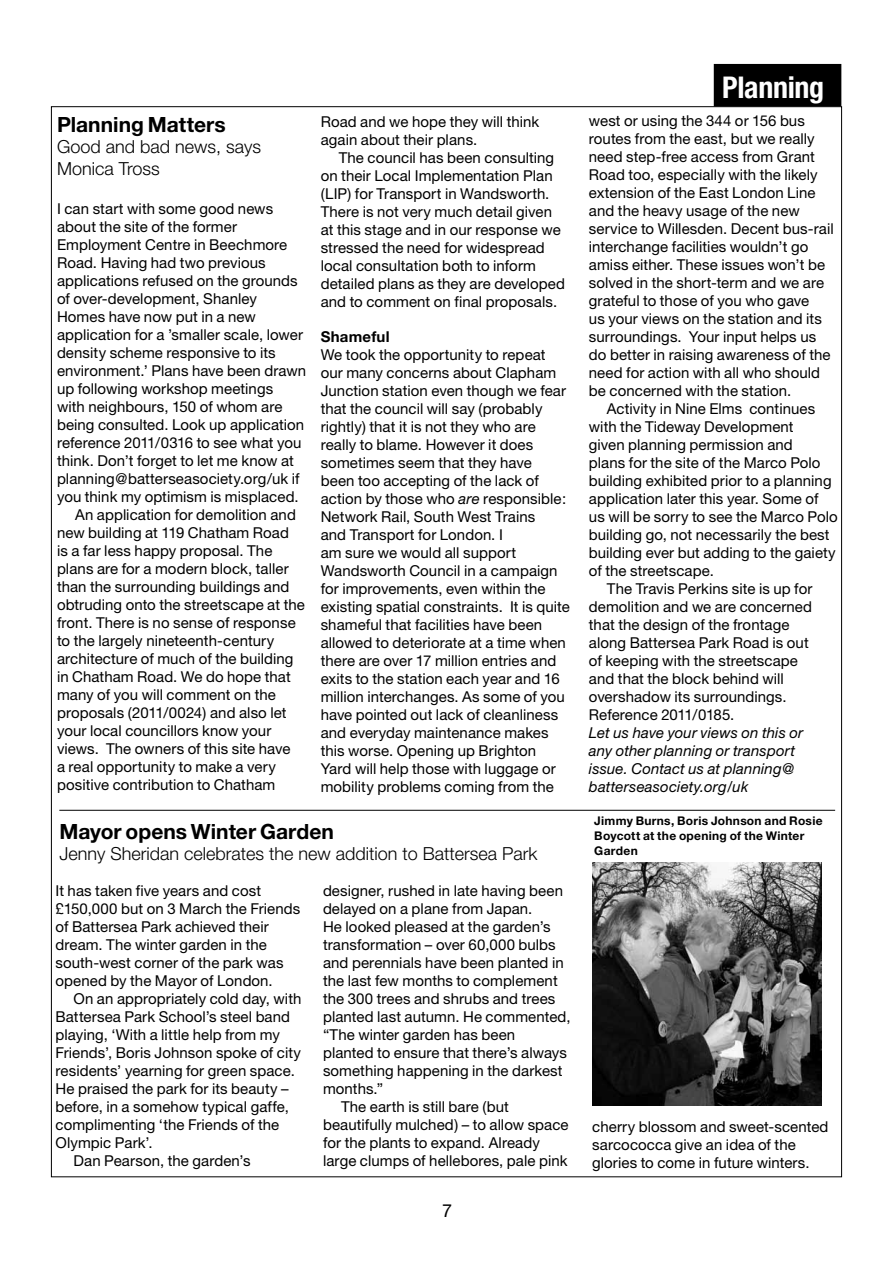
<style>
.page{position:relative;width:893px;height:1263px;background:#fff}
.page>*{position:absolute;margin:0;border:0;box-sizing:border-box;transform-origin:0 0}
.t1{font:700 condensed 30px "Helvetica Neue";letter-spacing:-.01em;color:#fff}
.t2{font:700 21px "Helvetica Neue";color:#000}
.t3{font:300 18px/21.6px "Helvetica Neue";color:#000}
.t4{font:18px "Helvetica Neue";color:#000}
.t5{font:15px/18px "Helvetica Neue";letter-spacing:.005em;color:#000}
.t6{font:italic 15px/18px "Helvetica Neue";letter-spacing:.01em;color:#000}
.t7{font:700 15px "Helvetica Neue";letter-spacing:.015em;color:#000}
.t8{font:700 12px/15px "Helvetica Neue";letter-spacing:.025em;color:#000}
.s1{font-style:italic}
</style>
<div class="page">
<div style="left:714px;top:64px;width:127px;height:42px;background:#000"></div>
<hr style="left:59px;top:810px;width:776px;height:1px;background:#000">
<img style="left:592px;top:863px;width:229px;height:242px">
<h2 class="t2" style="left:57px;top:111px;width:170px">Planning Matters</h2>
<p class="t3" style="left:57px;top:136px;width:206px">Good and bad news, says<br>Monica Tross</p>
<p class="t5" style="left:57px;top:200px;width:218px">I can start with some good news</p>
<p class="t5" style="left:57px;top:218px;width:182px">about the site of the former</p>
<p class="t5" style="left:57px;top:236px;width:232px">Employment Centre in Beechmore</p>
<p class="t5" style="left:57px;top:254px;width:210px">Road. Having had two previous</p>
<p class="t5" style="left:57px;top:272px;width:242px">applications refused on the grounds</p>
<p class="t5" style="left:57px;top:290px;width:201px">of over-development, Shanley</p>
<p class="t5" style="left:57px;top:308px;width:200px">Homes have now put in a new</p>
<p class="t5" style="left:57px;top:326px;width:247px">application for a ’smaller scale, lower</p>
<p class="t5" style="left:57px;top:344px;width:220px">density scheme responsive to its</p>
<p class="t5" style="left:57px;top:362px;width:251px">environment.’ Plans have been drawn</p>
<p class="t5" style="left:57px;top:380px;width:218px">up following workshop meetings</p>
<p class="t5" style="left:57px;top:398px;width:227px">with neighbours, 150 of whom are</p>
<p class="t5" style="left:57px;top:416px;width:249px">being consulted. Look up application</p>
<p class="t5" style="left:57px;top:434px;width:246px">reference 2011/0316 to see what you</p>
<p class="t5" style="left:57px;top:452px;width:238px">think. Don’t forget to let me know at</p>
<p class="t5" style="left:57px;top:470px;width:244px">planning@batterseasociety.org/uk if</p>
<p class="t5" style="left:57px;top:488px;width:243px">you think my optimism is misplaced.</p>
<p class="t5" style="left:75px;top:506px;width:222px">An application for demolition and</p>
<p class="t5" style="left:57px;top:524px;width:233px">new building at 119 Chatham Road</p>
<p class="t5" style="left:57px;top:542px;width:217px">is a far less happy proposal. The</p>
<p class="t5" style="left:57px;top:560px;width:233px">plans are for a modern block, taller</p>
<p class="t5" style="left:57px;top:578px;width:234px">than the surrounding buildings and</p>
<p class="t5" style="left:57px;top:596px;width:249px">obtruding onto the streetscape at the</p>
<p class="t5" style="left:57px;top:614px;width:240px">front. There is no sense of response</p>
<p class="t5" style="left:57px;top:632px;width:219px">to the largely nineteenth-century</p>
<p class="t5" style="left:57px;top:650px;width:238px">architecture of much of the building</p>
<p class="t5" style="left:57px;top:668px;width:235px">in Chatham Road. We do hope that</p>
<p class="t5" style="left:57px;top:686px;width:220px">many of you will comment on the</p>
<p class="t5" style="left:57px;top:704px;width:231px">proposals (2011/0024) and also let</p>
<p class="t5" style="left:57px;top:722px;width:216px">your local councillors know your</p>
<p class="t5" style="left:57px;top:740px;width:235px">views. The owners of this site have</p>
<p class="t5" style="left:57px;top:758px;width:220px">a real opportunity to make a very</p>
<p class="t5" style="left:57px;top:776px;width:220px">positive contribution to Chatham</p>
<p class="t5" style="left:321px;top:112px;width:220px">Road and we hope they will think again about their plans.</p>
<p class="t5" style="left:321px;top:148px;width:246px;text-indent:18px">The council has been consulting on their Local Implementation Plan (LIP) for Transport in Wandsworth.<br>There is not very much detail given at this stage and in our response we stressed the need for widespread local consultation both to inform detailed plans as they are developed and to comment on final proposals.</p>
<p class="t7" style="left:321px;top:328px;width:70px">Shameful</p>
<p class="t5" style="left:321px;top:346px;width:251px">We took the opportunity to repeat our many concerns about Clapham Junction station even though we fear that the council will say (probably rightly) that it is not they who are really to blame. However it does sometimes seem that they have<br>been too accepting of the lack of action by those who <span class="s1">are</span> responsible:<br>Network Rail, South West Trains<br>and Transport for London. I<br>am sure we would all support Wandsworth Council in a campaign for improvements, even within the existing spatial constraints. It is quite shameful that facilities have been allowed to deteriorate at a time when there are over 17 million entries and exits to the station each year and 16 million interchanges. As some of you have pointed out lack of cleanliness and everyday maintenance makes this worse. Opening up Brighton Yard will help those with luggage or mobility problems coming from the</p>
<h2 class="t2" style="left:59px;top:818px;width:276px">Mayor opens Winter Garden</h2>
<p class="t3" style="left:59px;top:843px;width:480px">Jenny Sheridan celebrates the new addition to Battersea Park</p>
<p class="t5" style="left:56px;top:882px;width:246px">It has taken five years and cost £150,000 but on 3 March the Friends of Battersea Park achieved their dream. The winter garden in the south-west corner of the park was opened by the Mayor of London.</p>
<p class="t5" style="left:74px;top:990px;width:229px">On an appropriately cold day, with</p>
<p class="t5" style="left:56px;top:1008px;width:236px">Battersea Park School’s steel band</p>
<p class="t5" style="left:56px;top:1026px;width:226px">playing, ‘With a little help from my</p>
<p class="t5" style="left:56px;top:1044px;width:247px">Friends’, Boris Johnson spoke of city</p>
<p class="t5" style="left:56px;top:1062px;width:241px">residents’ yearning for green space.</p>
<p class="t5" style="left:56px;top:1080px;width:235px">He praised the park for its beauty –</p>
<p class="t5" style="left:56px;top:1098px;width:235px">before, in a somehow typical gaffe,</p>
<p class="t5" style="left:56px;top:1116px;width:225px">complimenting ‘the Friends of the</p>
<p class="t5" style="left:56px;top:1134px;width:99px">Olympic Park’.</p>
<p class="t5" style="left:74px;top:1152px;width:178px">Dan Pearson, the garden’s</p>
<p class="t5" style="left:323px;top:882px;width:241px">designer, rushed in late having been</p>
<p class="t5" style="left:323px;top:900px;width:211px">delayed on a plane from Japan.</p>
<p class="t5" style="left:323px;top:918px;width:229px">He looked pleased at the garden’s</p>
<p class="t5" style="left:323px;top:936px;width:234px">transformation – over 60,000 bulbs</p>
<p class="t5" style="left:323px;top:954px;width:242px">and perennials have been planted in</p>
<p class="t5" style="left:323px;top:972px;width:236px">the last few months to complement</p>
<p class="t5" style="left:323px;top:990px;width:234px">the 300 trees and shrubs and trees</p>
<p class="t5" style="left:323px;top:1008px;width:249px">planted last autumn. He commented,</p>
<p class="t5" style="left:323px;top:1026px;width:194px">“The winter garden has been</p>
<p class="t5" style="left:323px;top:1044px;width:245px">planted to ensure that there’s always</p>
<p class="t5" style="left:323px;top:1062px;width:241px">something happening in the darkest</p>
<p class="t5" style="left:323px;top:1080px;width:62px">months.”</p>
<p class="t5" style="left:341px;top:1098px;width:169px">The earth is still bare (but</p>
<p class="t5" style="left:323px;top:1116px;width:247px">beautifully mulched) – to allow space</p>
<p class="t5" style="left:323px;top:1134px;width:218px">for the plants to expand. Already</p>
<p class="t5" style="left:323px;top:1152px;width:246px">large clumps of hellebores, pale pink</p>
<p class="t4" style="left:442px;top:1200px;width:12px">7</p>
<h1 class="t1" style="left:722px;top:69px;width:103px">Planning</h1>
<p class="t5" style="left:589px;top:111px;width:246px">west or using the 344 or 156 bus routes from the east, but we really need step-free access from Grant Road too, especially with the likely extension of the East London Line and the heavy usage of the new service to Willesden. Decent bus-rail interchange facilities wouldn’t go amiss either. These issues won’t be solved in the short-term and we are grateful to those of you who gave<br>us your views on the station and its surroundings. Your input helps us do better in raising awareness of the need for action with all who should be concerned with the station.</p>
<p class="t5" style="left:607px;top:399px;width:210px">Activity in Nine Elms continues</p>
<p class="t5" style="left:589px;top:417px;width:206px">with the Tideway Development</p>
<p class="t5" style="left:589px;top:435px;width:205px">given planning permission and</p>
<p class="t5" style="left:589px;top:453px;width:233px">plans for the site of the Marco Polo</p>
<p class="t5" style="left:589px;top:471px;width:244px">building exhibited prior to a planning</p>
<p class="t5" style="left:589px;top:489px;width:231px">application later this year. Some of</p>
<p class="t5" style="left:589px;top:507px;width:250px">us will be sorry to see the Marco Polo</p>
<p class="t5" style="left:589px;top:525px;width:242px">building go, not necessarily the best</p>
<p class="t5" style="left:589px;top:543px;width:248px">building ever but adding to the gaiety</p>
<p class="t5" style="left:589px;top:561px;width:126px">of the streetscape.</p>
<p class="t5" style="left:607px;top:579px;width:207px">The Travis Perkins site is up for</p>
<p class="t5" style="left:589px;top:597px;width:225px">demolition and we are concerned</p>
<p class="t5" style="left:589px;top:615px;width:202px">that the design of the frontage</p>
<p class="t5" style="left:589px;top:633px;width:221px">along Battersea Park Road is out</p>
<p class="t5" style="left:589px;top:651px;width:211px">of keeping with the streetscape</p>
<p class="t5" style="left:589px;top:669px;width:196px">and that the block behind will</p>
<p class="t5" style="left:589px;top:687px;width:199px">overshadow its surroundings.</p>
<p class="t5" style="left:589px;top:705px;width:147px">Reference 2011/0185.</p>
<p class="t6" style="left:589px;top:723px;width:216px">Let us have your views on this or any other planning or transport issue. Contact us at planning@ batterseasociety.org/uk</p>
<p class="t8" style="left:594px;top:813px;width:230px">Jimmy Burns, Boris Johnson and Rosie<br>Boycott at the opening of the Winter<br>Garden</p>
<p class="t5" style="left:592px;top:1117px;width:238px">cherry blossom and sweet-scented sarcococca give an idea of the glories to come in future winters.</p>
</div>
